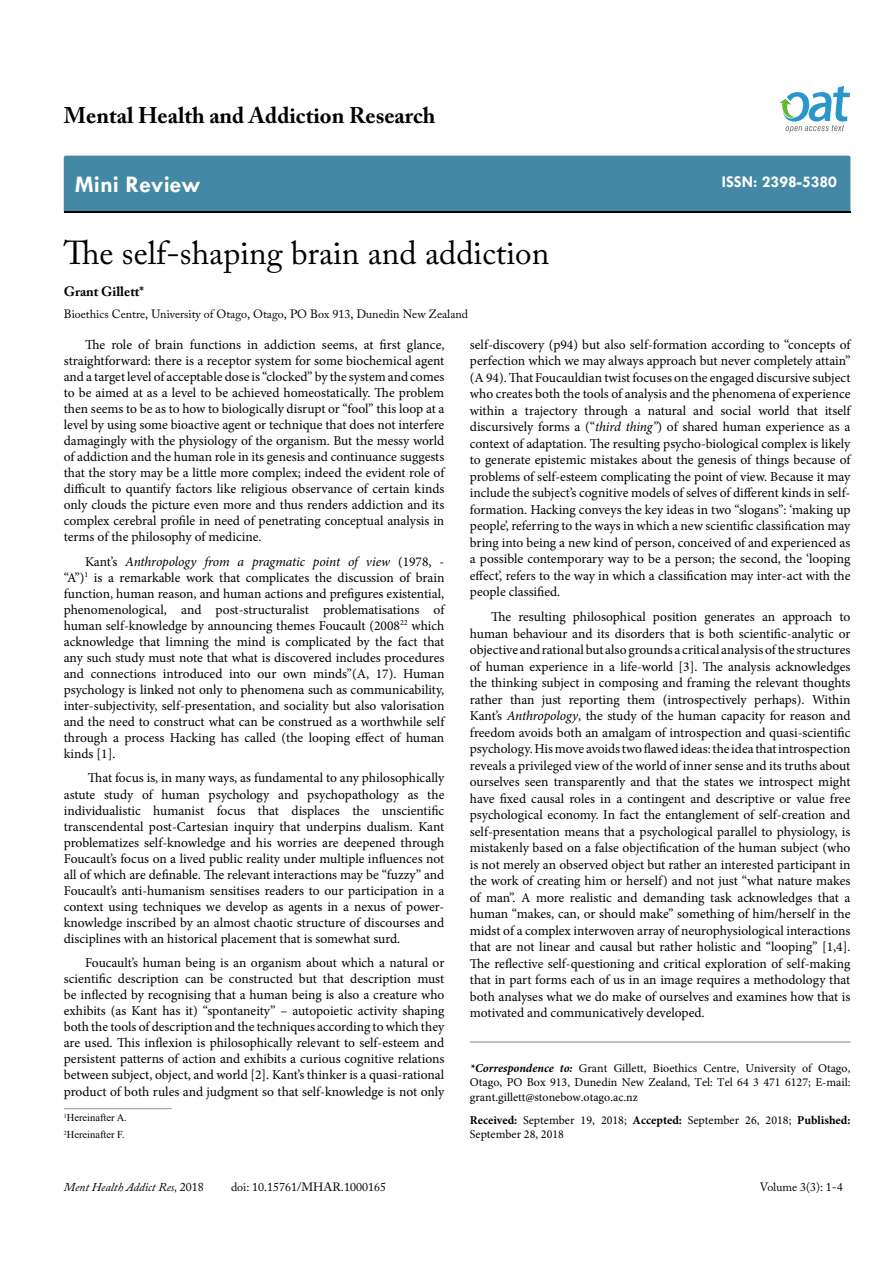
<style>
.page{position:relative;width:893px;height:1263px;background:#fff}
.page>*{position:absolute;margin:0;border:0;box-sizing:border-box;transform-origin:0 0}
.t1{font:33px "Adobe Caslon Pro";color:#000}
.t2{font:700 24px "Tw Cen";color:#fff}
.t3{font:700 22.5px "Adobe Caslon Pro";color:#000}
.t4{font:700 16.5px "Tw Cen";color:#fff}
.t5{font:13.5px/16px "Minion Pro";color:#000;text-align:justify}
.t6{font:700 13.5px "Adobe Caslon Pro";color:#000}
.t7{font:12px/14.4px "Minion Pro";color:#000;text-align:justify}
.t8{font:12px "Adobe Caslon Pro";color:#000}
.t9{font:italic 12px "Adobe Caslon Pro";color:#000}
.t10{font:10.5px/16.8px "Times New Roman";color:#000}
.s1{font-style:italic}
.s2{font-weight:700;font-style:italic}
.s3{font-weight:700}
.s4{font-style:normal}
</style>
<div class="page">
<div style="left:64px;top:156px;width:786px;height:56px;background:#4389a5"></div>
<svg style="left:779px;top:86px;width:71px;height:47px"></svg>
<hr style="left:470px;top:1042px;width:380px;height:1px;background:#808285">
<hr style="left:64px;top:1108px;width:108px;height:1px;background:#939598">
<h3 class="t3" style="left:64px;top:102px;width:373px">Mental Health and Addiction Research</h3>
<h2 class="t2" style="left:75px;top:170px;width:127px">Mini Review</h2>
<h1 class="t1" style="left:64px;top:233px;width:487px">The self-shaping brain and addiction</h1>
<p class="t6" style="left:64px;top:283px;width:82px">Grant Gillett*</p>
<p class="t8" style="left:64px;top:307px;width:406px">Bioethics Centre, University of Otago, Otago, PO Box 913, Dunedin New Zealand</p>
<p class="t4" style="left:722px;top:172px;width:117px">ISSN: 2398-5380</p>
<p class="t5" style="left:64px;top:337px;width:382px;text-indent:21px">The role of brain functions in addiction seems, at first glance, straightforward: there is a receptor system for some biochemical agent and a target level of acceptable dose is “clocked” by the system and comes to be aimed at as a level to be achieved homeostatically. The problem then seems to be as to how to biologically disrupt or “fool” this loop at a level by using some bioactive agent or technique that does not interfere damagingly with the physiology of the organism. But the messy world of addiction and the human role in its genesis and continuance suggests that the story may be a little more complex; indeed the evident role of difficult to quantify factors like religious observance of certain kinds only clouds the picture even more and thus renders addiction and its complex cerebral profile in need of penetrating conceptual analysis in terms of the philosophy of medicine.</p>
<p class="t5" style="left:64px;top:553px;width:382px;text-indent:21px">Kant’s <span class="s1">Anthropology from a pragmatic point of view</span> (1978, - “A”)<sup>1</sup> is a remarkable work that complicates the discussion of brain function, human reason, and human actions and prefigures existential, phenomenological, and post-structuralist problematisations of human self-knowledge by announcing themes Foucault (2008<sup>22</sup> which acknowledge that limning the mind is complicated by the fact that any such study must note that what is discovered includes procedures and connections introduced into our own minds”(A, 17). Human psychology is linked not only to phenomena such as communicability, inter-subjectivity, self-presentation, and sociality but also valorisation and the need to construct what can be construed as a worthwhile self through a process Hacking has called (the looping effect of human kinds [1].</p>
<p class="t5" style="left:64px;top:770px;width:382px;text-indent:24px">That focus is, in many ways, as fundamental to any philosophically astute study of human psychology and psychopathology as the individualistic humanist focus that displaces the unscientific transcendental post-Cartesian inquiry that underpins dualism. Kant problematizes self-knowledge and his worries are deepened through Foucault’s focus on a lived public reality under multiple influences not all of which are definable. The relevant interactions may be “fuzzy” and Foucault’s anti-humanism sensitises readers to our participation in a context using techniques we develop as agents in a nexus of power&shy;knowledge inscribed by an almost chaotic structure of discourses and disciplines with an historical placement that is somewhat surd.</p>
<p class="t5" style="left:64px;top:955px;width:382px;text-indent:21px">Foucault’s human being is an organism about which a natural or scientific description can be constructed but that description must be inflected by recognising that a human being is also a creature who exhibits (as Kant has it) “spontaneity” – autopoietic activity shaping both the tools of description and the techniques according to which they are used. This inflexion is philosophically relevant to self-esteem and persistent patterns of action and exhibits a curious cognitive relations between subject, object, and world [2]. Kant’s thinker is a quasi-rational product of both rules and judgment so that self-knowledge is not only</p>
<p class="t10" style="left:64px;top:1109px;width:65px"><sup>1</sup>Hereinafter A.<br><sup>2</sup>Hereinafter F.</p>
<p class="t5" style="left:470px;top:336px;width:382px;line-height:16.5px">self-discovery (p94) but also self-formation according to “concepts of perfection which we may always approach but never completely attain” (A 94). That Foucauldian twist focuses on the engaged discursive subject who creates both the tools of analysis and the phenomena of experience within a trajectory through a natural and social world that itself discursively forms a (“<span class="s1">third thing”</span>) of shared human experience as a context of adaptation. The resulting psycho-biological complex is likely to generate epistemic mistakes about the genesis of things because of problems of self-esteem complicating the point of view. Because it may include the subject’s cognitive models of selves of different kinds in self&shy;formation. Hacking conveys the key ideas in two “slogans”: ‘making up people’, referring to the ways in which a new scientific classification may bring into being a new kind of person, conceived of and experienced as a possible contemporary way to be a person; the second, the ‘looping effect’, refers to the way in which a classification may inter-act with the people classified.</p>
<p class="t5" style="left:470px;top:609px;width:382px;line-height:16.5px;text-indent:21px">The resulting philosophical position generates an approach to human behaviour and its disorders that is both scientific-analytic or objective and rational but also grounds a critical analysis of the structures of human experience in a life-world [3]. The analysis acknowledges the thinking subject in composing and framing the relevant thoughts rather than just reporting them (introspectively perhaps). Within Kant’s <span class="s1">Anthropology</span>, the study of the human capacity for reason and freedom avoids both an amalgam of introspection and quasi-scientific psychology. His move avoids two flawed ideas: the idea that introspection reveals a privileged view of the world of inner sense and its truths about ourselves seen transparently and that the states we introspect might have fixed causal roles in a contingent and descriptive or value free psychological economy. In fact the entanglement of self-creation and self-presentation means that a psychological parallel to physiology, is mistakenly based on a false objectification of the human subject (who is not merely an observed object but rather an interested participant in the work of creating him or herself) and not just “what nature makes of man”. A more realistic and demanding task acknowledges that a human “makes, can, or should make” something of him/herself in the midst of a complex interwoven array of neurophysiological interactions that are not linear and causal but rather holistic and “looping” [1,4].<br>The reflective self-questioning and critical exploration of self-making that in part forms each of us in an image requires a methodology that both analyses what we do make of ourselves and examines how that is motivated and communicatively developed.</p>
<p class="t7" style="left:470px;top:1061px;width:382px"><span class="s2">*Correspondence to:</span> Grant Gillett, Bioethics Centre, University of Otago, Otago, PO Box 913, Dunedin New Zealand, Tel: Tel 64 3 471 6127; E-mail: grant.gillett@stonebow.otago.ac.nz</p>
<p class="t7" style="left:470px;top:1113px;width:382px"><span class="s3">Received:</span> September 19, 2018; <span class="s3">Accepted:</span> September 26, 2018; <span class="s3">Published:<br></span>September 28, 2018</p>
<p class="t9" style="left:64px;top:1180px;width:142px">Ment Health Addict Res, <span class="s4">2018</span></p>
<p class="t8" style="left:231px;top:1180px;width:156px">doi: 10.15761/MHAR.1000165</p>
<p class="t8" style="left:760px;top:1180px;width:84px">Volume 3(3): 1-4</p>
</div>
